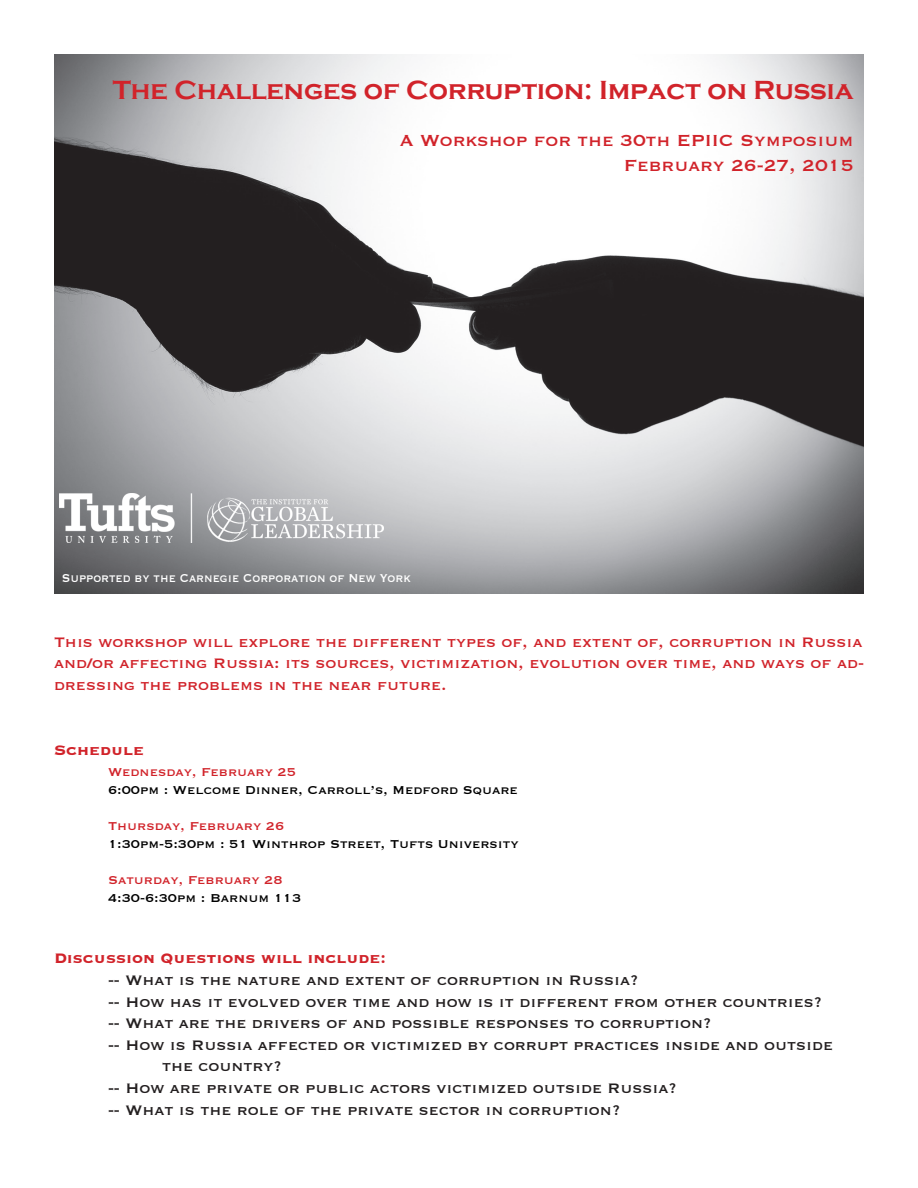
<style>
.page{position:relative;width:918px;height:1188px;background:#fff}
.page>*{position:absolute;margin:0;border:0;box-sizing:border-box;transform-origin:0 0}
.t1{font:700 27px "Copperplate Gothic";color:#d1232a}
.t2{font:21px "Copperplate";color:#d1232a}
.t3{font:18px "Copperplate";color:#231f20}
.t4{font:18px/21.6px "Copperplate";color:#d1232a;text-align:justify}
.t5{font:700 18px "Copperplate";color:#d1232a}
.t6{font:15px "Copperplate";color:#000}
.t7{font:15px "Copperplate";color:#d1232a}
.t8{font:15px "Copperplate";color:#fff;scale:.86 1}
</style>
<div class="page">
<img style="left:54px;top:54px;width:810px;height:540px">
<img style="left:59px;top:493px;width:324px;height:49px">
<p class="t1" style="left:113px;top:76px;width:742px">The Challenges of Corruption: Impact on Russia</p>
<p class="t2" style="left:400px;top:127px;width:455px">A Workshop for the 30th EPIIC Symposium</p>
<p class="t2" style="left:624px;top:152px;width:231px">February 26-27, 2015</p>
<p class="t8" style="left:62px;top:568px;width:407px">Supported by the Carnegie Corporation of New York</p>
<p class="t4" style="left:54px;top:630px;width:812px">This workshop will explore the different types of, and extent of, corruption in Russia and/or affecting Russia: its sources, victimization, evolution over time, and ways of ad&shy;dressing the problems in the near future.</p>
<p class="t5" style="left:54px;top:738px;width:92px">Schedule</p>
<p class="t7" style="left:108px;top:762px;width:189px">Wednesday, February 25</p>
<p class="t6" style="left:108px;top:780px;width:411px">6:00pm : Welcome Dinner, Carroll’s, Medford Square</p>
<p class="t7" style="left:108px;top:816px;width:178px">Thursday, February 26</p>
<p class="t6" style="left:108px;top:834px;width:412px">1:30pm-5:30pm : 51 Winthrop Street, Tufts University</p>
<p class="t7" style="left:108px;top:870px;width:176px">Saturday, February 28</p>
<p class="t6" style="left:108px;top:888px;width:195px">4:30-6:30pm : Barnum 113</p>
<p class="t5" style="left:54px;top:947px;width:334px">Discussion Questions will include:</p>
<p class="t3" style="left:108px;top:968px;width:532px">-- What is the nature and extent of corruption in Russia?</p>
<p class="t3" style="left:108px;top:990px;width:715px">-- How has it evolved over time and how is it different from other countries?</p>
<p class="t3" style="left:108px;top:1012px;width:605px">-- What are the drivers of and possible responses to corruption?</p>
<p class="t3" style="left:108px;top:1033px;width:727px">-- How is Russia affected or victimized by corrupt practices inside and outside</p>
<p class="t3" style="left:162px;top:1055px;width:121px">the country?</p>
<p class="t3" style="left:108px;top:1076px;width:570px">-- How are private or public actors victimized outside Russia?</p>
<p class="t3" style="left:108px;top:1098px;width:513px">-- What is the role of the private sector in corruption?</p>
</div>
